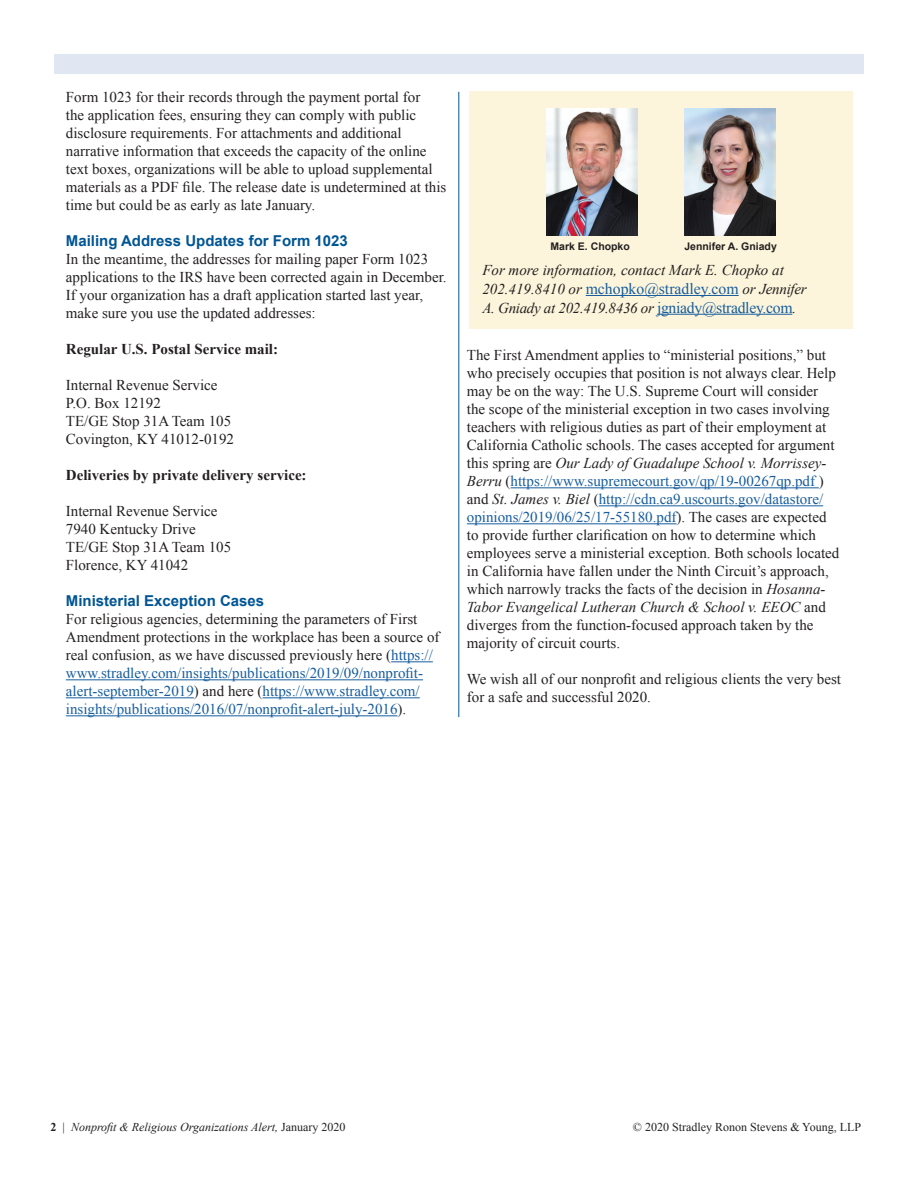
<style>
.page{position:relative;width:918px;height:1188px;background:#fff}
.page>*{position:absolute;margin:0;border:0;box-sizing:border-box;transform-origin:0 0}
.t1{font:15px/18px "Times New Roman";color:#231f20}
.t2{font:15px/18px "Times New Roman";color:#175d9e}
.t3{font:italic 15px/18.8px "Times New Roman";color:#231f20}
.t4{font:700 15px "Times New Roman";color:#231f20}
.t5{font:700 15px "Arial";color:#005594}
.t6{font:italic 12px "Times New Roman";color:#231f20}
.t7{font:12px "Times New Roman";color:#231f20}
.t8{font:700 10.5px "Arial";color:#231f20}
.s1{color:#231f20}
.s2{font-style:normal;font-size:15.75px;color:#175d9e}
.s3{font-style:italic}
.s4{color:#175d9e}
.s5{font-weight:700;font-style:normal}
.s6{font-style:normal}
</style>
<div class="page">
<div style="left:54px;top:54px;width:810px;height:19px;background:#e0e6f2"></div>
<hr style="left:391px;top:661px;width:42px;height:1px;background:#175d9e">
<hr style="left:66px;top:679px;width:357px;height:1px;background:#175d9e">
<hr style="left:66px;top:697px;width:128px;height:1px;background:#175d9e">
<hr style="left:263px;top:697px;width:157px;height:1px;background:#175d9e">
<hr style="left:66px;top:715px;width:332px;height:1px;background:#175d9e">
<hr style="left:511px;top:487px;width:308px;height:1px;background:#175d9e">
<hr style="left:599px;top:505px;width:224px;height:1px;background:#175d9e">
<hr style="left:467px;top:523px;width:210px;height:1px;background:#175d9e">
<hr style="left:459px;top:92px;width:1px;height:625px;background:#005594">
<div style="left:470px;top:91px;width:383px;height:237px;background:#fcf5db"></div>
<hr style="left:586px;top:295px;width:153px;height:1px;background:#175d9e">
<hr style="left:657px;top:314px;width:135px;height:1px;background:#175d9e">
<img style="left:685px;top:108px;width:91px;height:127px">
<img style="left:546px;top:108px;width:91px;height:127px">
<p class="t1" style="left:66px;top:88px;width:382px">Form 1023 for their records through the payment portal for<br>the application fees, ensuring they can comply with public disclosure requirements. For attachments and additional narrative information that exceeds the capacity of the online text boxes, organizations will be able to upload supplemental materials as a PDF file. The release date is undetermined at this time but could be as early as late January.</p>
<p class="t5" style="left:66px;top:231px;width:284px">Mailing Address Updates for Form 1023</p>
<p class="t1" style="left:66px;top:250px;width:382px">In the meantime, the addresses for mailing paper Form 1023 applications to the IRS have been corrected again in December.<br>If your organization has a draft application started last year, make sure you use the updated addresses:</p>
<p class="t4" style="left:66px;top:339px;width:214px">Regular U.S. Postal Service mail:</p>
<p class="t1" style="left:66px;top:376px;width:170px">Internal Revenue Service<br>P.O. Box 12192<br>TE/GE Stop 31A Team 105<br>Covington, KY 41012-0192</p>
<p class="t4" style="left:66px;top:465px;width:242px">Deliveries by private delivery service:</p>
<p class="t1" style="left:66px;top:502px;width:167px">Internal Revenue Service<br>7940 Kentucky Drive<br>TE/GE Stop 31A Team 105<br>Florence, KY 41042</p>
<p class="t5" style="left:66px;top:591px;width:200px">Ministerial Exception Cases</p>
<p class="t2" style="left:66px;top:610px;width:375px"><span class="s1">For religious agencies, determining the parameters of First Amendment protections in the workplace has been a source of real confusion, as we have discussed previously here (</span>https:// www.stradley.com/insights/publications/2019/09/nonprofit&shy;alert-september-2019<span class="s1">) and here (</span>https://www.stradley.com/ insights/publications/2016/07/nonprofit-alert-july-2016<span class="s1">).</span></p>
<p class="t8" style="left:550px;top:239px;width:81px">Mark E. Chopko</p>
<p class="t8" style="left:684px;top:239px;width:94px">Jennifer A. Gniady</p>
<p class="t3" style="left:482px;top:260px;width:326px">For more information, contact Mark E. Chopko at<br>202.419.8410 or <span class="s2">mchopko@stradley.com</span> or Jennifer<br>A. Gniady at 202.419.8436 or <span class="s2">jgniady@stradley.com</span>.</p>
<p class="t1" style="left:467px;top:346px;width:374px">The First Amendment applies to “ministerial positions,” but who precisely occupies that position is not always clear. Help may be on the way: The U.S. Supreme Court will consider the scope of the ministerial exception in two cases involving teachers with religious duties as part of their employment at California Catholic schools. The cases accepted for argument this spring are <span class="s3">Our Lady of Guadalupe School v. Morrissey-Berru</span> (<span class="s4">https://www.supremecourt.gov/qp/19-00267qp.pdf</span> ) and <span class="s3">St. James v. Biel</span> (<span class="s4">http://cdn.ca9.uscourts.gov/datastore/ opinions/2019/06/25/17-55180.pdf</span>). The cases are expected to provide further clarification on how to determine which employees serve a ministerial exception. Both schools located in California have fallen under the Ninth Circuit’s approach, which narrowly tracks the facts of the decision in <span class="s3">Hosanna-Tabor Evangelical Lutheran Church &amp; School v. EEOC</span> and diverges from the function-focused approach taken by the majority of circuit courts.</p>
<p class="t1" style="left:467px;top:670px;width:376px">We wish all of our nonprofit and religious clients the very best for a safe and successful 2020.</p>
<p class="t6" style="left:51px;top:1119px;width:296px"><span class="s5">2</span> <span class="s6">|</span> Nonprofit &amp; Religious Organizations Alert, <span class="s6">January 2020</span></p>
<p class="t7" style="left:633px;top:1119px;width:230px">© 2020 Stradley Ronon Stevens &amp; Young, LLP</p>
</div>
